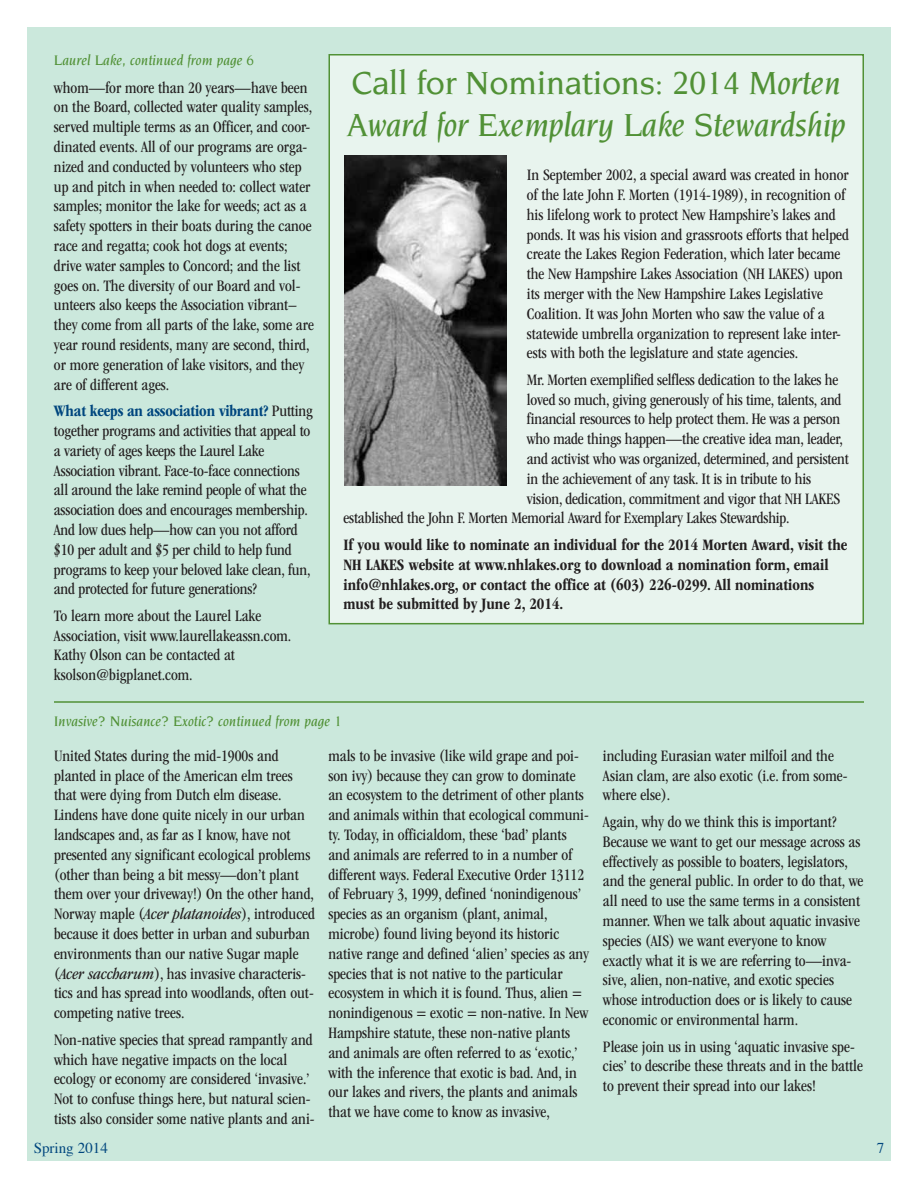
<style>
.page{position:relative;width:918px;height:1188px;background:#fff}
.page>*{position:absolute;margin:0;border:0;box-sizing:border-box;transform-origin:0 0}
.t1{font:italic 500 34.5px/41.4px "Novarese Std";letter-spacing:-.01em;color:#519136}
.t2{font:condensed 16.5px/19.8px "ITC Garamond Std";color:#231f20}
.t3{font:700 condensed 16.5px/19.8px "ITC Garamond Std";color:#231f20}
.t4{font:italic 500 15px "Novarese Std";color:#519136}
.t5{font:15px "Times";color:#00467e}
.s1{font-weight:700;color:#00467e}
.s2{font-style:normal}
.s3{font-style:italic}
</style>
<div class="page">
<div style="left:27px;top:27px;width:864px;height:1134px;background:#cbe8dc"></div>
<div style="left:329px;top:55px;width:534px;height:569px;background:#e8f4ee"></div>
<div style="left:329px;top:54px;width:535px;height:570px;border:2px solid #519136"></div>
<img style="left:344px;top:155px;width:163px;height:331px">
<hr style="left:54px;top:701px;width:810px;height:2px;background:#519136">
<p class="t4" style="left:54px;top:52px;width:202px">Laurel Lake, continued from page 6</p>
<p class="t2" style="left:54px;top:78px;width:261px">whom—for more than 20 years—have been on the Board, collected water quality samples, served multiple terms as an Officer, and coor&shy;dinated events. All of our programs are orga&shy;nized and conducted by volunteers who step up and pitch in when needed to: collect water samples; monitor the lake for weeds; act as a safety spotters in their boats during the canoe race and regatta; cook hot dogs at events; drive water samples to Concord; and the list goes on. The diversity of our Board and vol&shy;unteers also keeps the Association vibrant– they come from all parts of the lake, some are year round residents, many are second, third, or more generation of lake visitors, and they are of different ages.</p>
<p class="t2" style="left:54px;top:401px;width:260px"><span class="s1">What keeps an association vibrant?</span> Putting together programs and activities that appeal to a variety of ages keeps the Laurel Lake Association vibrant. Face-to-face connections all around the lake remind people of what the association does and encourages membership.<br>And low dues help—how can you not afford $10 per adult and $5 per child to help fund programs to keep your beloved lake clean, fun, and protected for future generations?</p>
<p class="t2" style="left:54px;top:606px;width:239px">To learn more about the Laurel Lake Association, visit www.laurellakeassn.com.<br>Kathy Olson can be contacted at ksolson@bigplanet.com.</p>
<h1 class="t1" style="left:347px;top:62px;width:501px"><span class="s2">Call for Nominations:</span> 2014 Morten<br>Award for Exemplary Lake Stewardship</h1>
<p class="t2" style="left:527px;top:165px;width:324px">In September 2002, a special award was created in honor of the late John F. Morten (1914-1989), in recognition of his lifelong work to protect New Hampshire’s lakes and ponds. It was his vision and grassroots efforts that helped create the Lakes Region Federation, which later became the New Hampshire Lakes Association (NH LAKES) upon its merger with the New Hampshire Lakes Legislative Coalition. It was John Morten who saw the value of a statewide umbrella organization to represent lake inter&shy;ests with both the legislature and state agencies.</p>
<p class="t2" style="left:527px;top:370px;width:313px">Mr. Morten exemplified selfless dedication to the lakes he</p>
<p class="t2" style="left:527px;top:390px;width:316px">loved so much, giving generously of his time, talents, and</p>
<p class="t2" style="left:527px;top:409px;width:315px">financial resources to help protect them. He was a person</p>
<p class="t2" style="left:527px;top:429px;width:318px">who made things happen—the creative idea man, leader,</p>
<p class="t2" style="left:527px;top:449px;width:323px">and activist who was organized, determined, and persistent</p>
<p class="t2" style="left:527px;top:469px;width:286px">in the achievement of any task. It is in tribute to his</p>
<p class="t2" style="left:527px;top:489px;width:315px">vision, dedication, commitment and vigor that NH LAKES</p>
<p class="t2" style="left:343px;top:508px;width:448px">established the John F. Morten Memorial Award for Exemplary Lakes Stewardship.</p>
<p class="t3" style="left:343px;top:535px;width:505px">If you would like to nominate an individual for the 2014 Morten Award, visit the NH LAKES website at www.nhlakes.org to download a nomination form, email info@nhlakes.org, or contact the office at (603) 226-0299. All nominations must be submitted by June 2, 2014.</p>
<p class="t4" style="left:54px;top:713px;width:290px">Invasive? Nuisance? Exotic? continued from page 1</p>
<p class="t2" style="left:54px;top:746px;width:262px">United States during the mid-1900s and planted in place of the American elm trees that were dying from Dutch elm disease.<br>Lindens have done quite nicely in our urban landscapes and, as far as I know, have not presented any significant ecological problems (other than being a bit messy—don’t plant them over your driveway!) On the other hand, Norway maple (<span class="s3">Acer platanoides</span>), introduced because it does better in urban and suburban environments than our native Sugar maple (<span class="s3">Acer saccharum</span>), has invasive characteris&shy;tics and has spread into woodlands, often out&shy;competing native trees.</p>
<p class="t2" style="left:54px;top:1030px;width:262px">Non-native species that spread rampantly and which have negative impacts on the local ecology or economy are considered ‘invasive.’ Not to confuse things here, but natural scien&shy;tists also consider some native plants and ani-</p>
<p class="t2" style="left:328px;top:746px;width:262px">mals to be invasive (like wild grape and poi&shy;son ivy) because they can grow to dominate an ecosystem to the detriment of other plants and animals within that ecological communi&shy;ty. Today, in officialdom, these ‘bad’ plants and animals are referred to in a number of different ways. Federal Executive Order 13112 of February 3, 1999, defined ‘nonindigenous’ species as an organism (plant, animal, microbe) found living beyond its historic native range and defined ‘alien’ species as any species that is not native to the particular ecosystem in which it is found. Thus, alien = nonindigenous = exotic = non-native. In New Hampshire statute, these non-native plants and animals are often referred to as ‘exotic,’ with the inference that exotic is bad. And, in our lakes and rivers, the plants and animals that we have come to know as invasive,</p>
<p class="t2" style="left:603px;top:746px;width:246px">including Eurasian water milfoil and the<br>Asian clam, are also exotic (i.e. from some&shy;where else).</p>
<p class="t2" style="left:603px;top:812px;width:262px">Again, why do we think this is important?<br>Because we want to get our message across as effectively as possible to boaters, legislators, and the general public. In order to do that, we all need to use the same terms in a consistent manner. When we talk about aquatic invasive species (AIS) we want everyone to know exactly what it is we are referring to—inva&shy;sive, alien, non-native, and exotic species whose introduction does or is likely to cause economic or environmental harm.</p>
<p class="t2" style="left:603px;top:1037px;width:261px">Please join us in using ‘aquatic invasive spe&shy;cies’ to describe these threats and in the battle to prevent their spread into our lakes!</p>
<p class="t5" style="left:34px;top:1134px;width:76px">Spring 2014</p>
<p class="t5" style="left:877px;top:1134px;width:9px">7</p>
</div>
